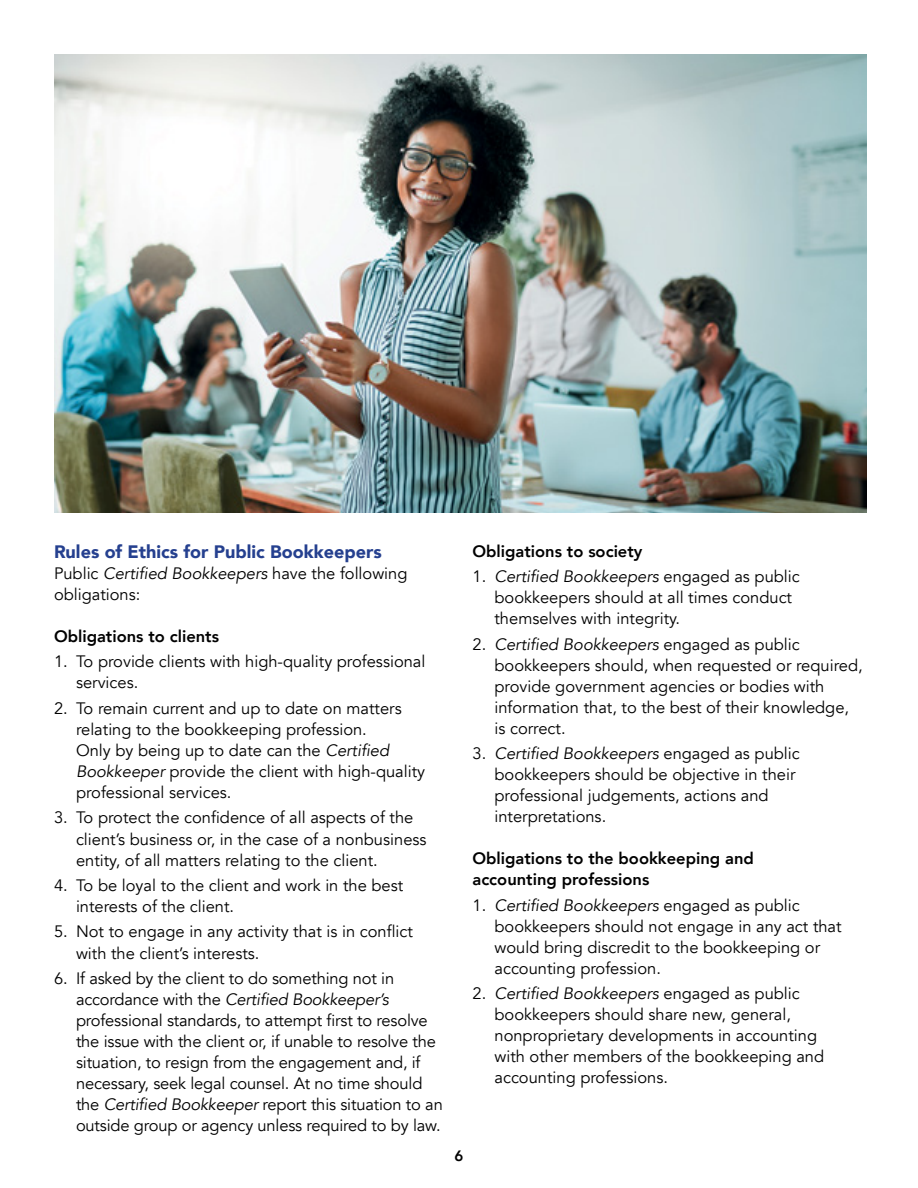
<style>
.page{position:relative;width:918px;height:1188px;background:#fff}
.page>*{position:absolute;margin:0;border:0;box-sizing:border-box;transform-origin:0 0}
.t1{font:900 18px "Avenir";color:#25408f}
.t2{font:16.5px/21px "Avenir";color:#000}
.t3{font:800 16.5px/21px "Avenir";color:#000}
.t4{font:800 15px "Avenir";color:#000}
.s1{font-style:italic}
</style>
<div class="page">
<img style="left:54px;top:54px;width:813px;height:459px">
<p class="t1" style="left:54px;top:536px;width:329px">Rules of Ethics for Public Bookkeepers</p>
<p class="t2" style="left:54px;top:563px;width:355px">Public <span class="s1">Certified Bookkeepers</span> have the following obligations:</p>
<p class="t3" style="left:54px;top:626px;width:167px">Obligations to clients</p>
<p class="t2" style="left:76px;top:652px;width:351px;text-indent:-22px">1. To provide clients with high-quality professional services.</p>
<p class="t2" style="left:76px;top:698px;width:351px;text-indent:-22px">2. To remain current and up to date on matters relating to the bookkeeping profession.<br>Only by being up to date can the <span class="s1">Certified Bookkeeper</span> provide the client with high-quality professional services.</p>
<p class="t2" style="left:76px;top:808px;width:352px;text-indent:-22px">3. To protect the confidence of all aspects of the client’s business or, in the case of a nonbusiness entity, of all matters relating to the client.</p>
<p class="t2" style="left:76px;top:875px;width:329px;text-indent:-22px">4. To be loyal to the client and work in the best interests of the client.</p>
<p class="t2" style="left:76px;top:922px;width:338px;text-indent:-22px">5. Not to engage in any activity that is in conflict with the client’s interests.</p>
<p class="t2" style="left:76px;top:968px;width:368px;text-indent:-22px">6. If asked by the client to do something not in accordance with the <span class="s1">Certified Bookkeeper’s </span>professional standards, to attempt first to resolve the issue with the client or, if unable to resolve the situation, to resign from the engagement and, if necessary, seek legal counsel. At no time should the <span class="s1">Certified Bookkeeper</span> report this situation to an outside group or agency unless required to by law.</p>
<p class="t3" style="left:473px;top:540px;width:171px">Obligations to society</p>
<p class="t2" style="left:495px;top:566px;width:307px;text-indent:-22px">1. <span class="s1">Certified Bookkeepers</span> engaged as public bookkeepers should at all times conduct themselves with integrity.</p>
<p class="t2" style="left:495px;top:634px;width:370px;text-indent:-22px">2. <span class="s1">Certified Bookkeepers</span> engaged as public bookkeepers should, when requested or required, provide government agencies or bodies with information that, to the best of their knowledge, is correct.</p>
<p class="t2" style="left:495px;top:743px;width:307px;text-indent:-22px">3. <span class="s1">Certified Bookkeepers</span> engaged as public bookkeepers should be objective in their professional judgements, actions and interpretations.</p>
<p class="t3" style="left:473px;top:848px;width:283px">Obligations to the bookkeeping and accounting professions</p>
<p class="t2" style="left:495px;top:895px;width:349px;text-indent:-22px">1. <span class="s1">Certified Bookkeepers</span> engaged as public bookkeepers should not engage in any act that would bring discredit to the bookkeeping or accounting profession.</p>
<p class="t2" style="left:495px;top:983px;width:331px;text-indent:-22px">2. <span class="s1">Certified Bookkeepers</span> engaged as public bookkeepers should share new, general, nonproprietary developments in accounting with other members of the bookkeeping and accounting professions.</p>
<p class="t4" style="left:455px;top:1144px;width:10px">6</p>
</div>
